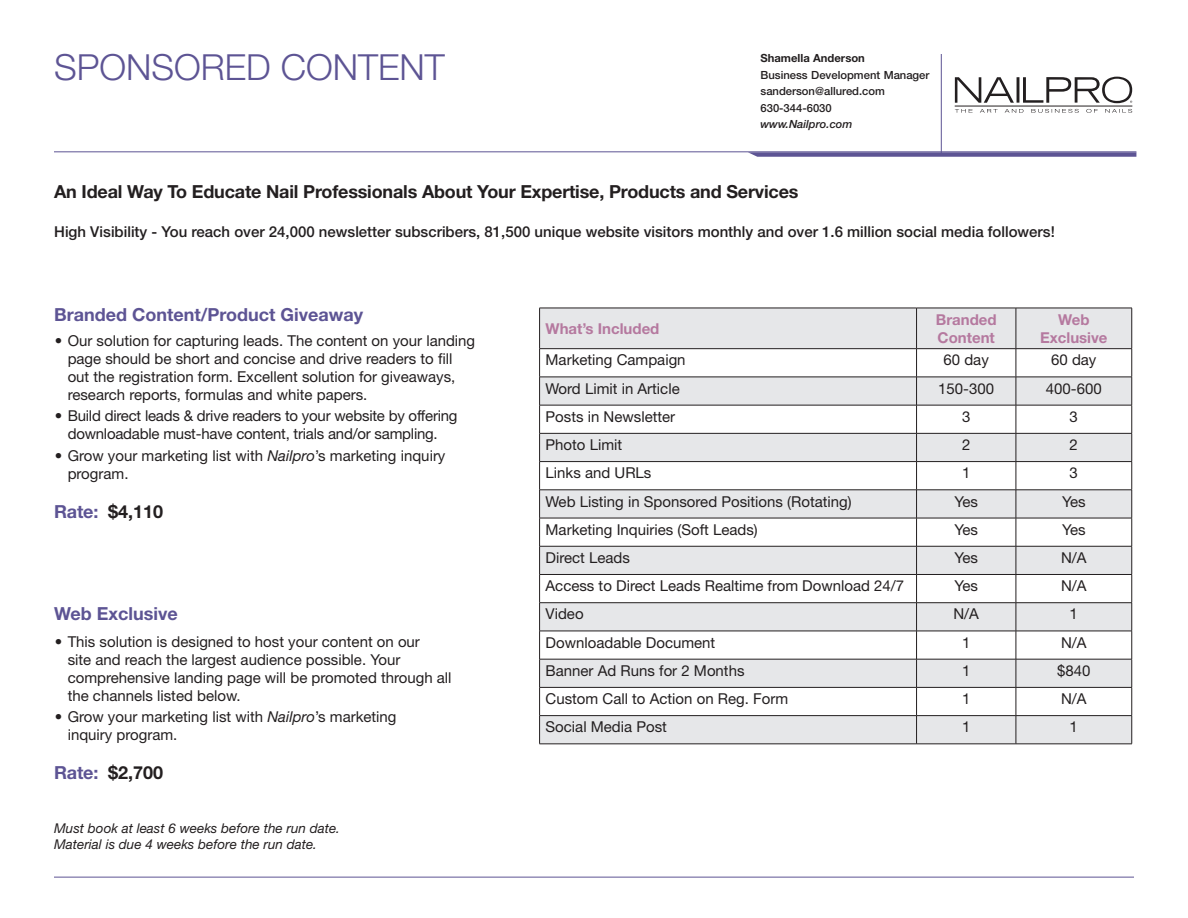
<style>
.page{position:relative;width:1188px;height:918px;background:#fff}
.page>*{position:absolute;margin:0;border:0;box-sizing:border-box;transform-origin:0 0}
.Category_Headline{font:300 36px "Helvetica Neue LT Std";color:#5d5494}
.Deck{font:700 18px "Helvetica Neue LT Std";letter-spacing:-.01em;color:#231f20}
.t1{font:700 18px "Helvetica Neue LT Std";color:#5d5494}
.t2{font:15px/18px "Helvetica Neue LT Std";color:#231f20}
.Deck-2{font:500 15px "Helvetica Neue LT Std";color:#231f20}
.t3{font:700 15px "Helvetica Neue LT Std";color:#b5799f}
.t4{font:italic 13.5px/16.5px "Helvetica Neue LT Std";color:#231f20}
.Sales_Rep_Info{font:500 11.25px "Helvetica Neue LT Std";color:#231f20}
.Sales_Rep_Name{font:700 11.25px "Helvetica Neue LT Std";color:#231f20}
.Sales_Website{font:italic 500 11.25px "Helvetica Neue LT Std";color:#231f20}
.s1{font-style:italic}
.s2{color:#5d5494}
</style>
<div class="page">
<hr style="left:941px;top:54px;width:1px;height:101px;background:#5d5494">
<hr style="left:54px;top:877px;width:1080px;height:1px;background:#5d5494">
<hr style="left:54px;top:151px;width:1082px;height:1px;background:#5d5494">
<svg style="left:748px;top:152px;width:388px;height:5px;background:#6d649e"></svg>
<svg style="left:955px;top:109px;width:18px;height:4px"></svg>
<svg style="left:980px;top:109px;width:18px;height:4px"></svg>
<svg style="left:1005px;top:109px;width:18px;height:4px"></svg>
<svg style="left:1031px;top:109px;width:48px;height:4px"></svg>
<svg style="left:1086px;top:109px;width:12px;height:4px"></svg>
<svg style="left:1105px;top:109px;width:27px;height:4px"></svg>
<svg style="left:955px;top:77px;width:59px;height:26px"></svg>
<hr style="left:1017px;top:77px;width:2px;height:26px;background:#231f20">
<hr style="left:955px;top:106px;width:177px;height:1px;background:#231f20">
<svg style="left:1023px;top:77px;width:109px;height:26px"></svg>
<svg style="left:540px;top:309px;width:592px;height:435px;fill:#e6e7e9"></svg>
<hr style="left:539px;top:308px;width:378px;height:1px;background:#231f20">
<hr style="left:539px;top:308px;width:1px;height:40px;background:#231f20">
<hr style="left:917px;top:308px;width:99px;height:1px;background:#231f20">
<hr style="left:916px;top:308px;width:1px;height:40px;background:#231f20">
<hr style="left:1016px;top:308px;width:116px;height:1px;background:#231f20">
<hr style="left:1016px;top:308px;width:1px;height:40px;background:#231f20">
<hr style="left:1132px;top:308px;width:1px;height:40px;background:#231f20">
<hr style="left:539px;top:348px;width:378px;height:1px;background:#231f20">
<hr style="left:917px;top:348px;width:99px;height:1px;background:#231f20">
<hr style="left:1016px;top:348px;width:116px;height:1px;background:#231f20">
<hr style="left:539px;top:744px;width:378px;height:1px;background:#231f20">
<hr style="left:917px;top:744px;width:99px;height:1px;background:#231f20">
<hr style="left:1016px;top:744px;width:116px;height:1px;background:#231f20">
<hr style="left:539px;top:377px;width:378px;height:1px;background:#231f20">
<hr style="left:917px;top:377px;width:99px;height:1px;background:#231f20">
<hr style="left:1016px;top:377px;width:116px;height:1px;background:#231f20">
<hr style="left:539px;top:405px;width:378px;height:1px;background:#231f20">
<hr style="left:917px;top:405px;width:99px;height:1px;background:#231f20">
<hr style="left:1016px;top:405px;width:116px;height:1px;background:#231f20">
<hr style="left:539px;top:433px;width:378px;height:1px;background:#231f20">
<hr style="left:917px;top:433px;width:99px;height:1px;background:#231f20">
<hr style="left:1016px;top:433px;width:116px;height:1px;background:#231f20">
<hr style="left:539px;top:461px;width:378px;height:1px;background:#231f20">
<hr style="left:917px;top:461px;width:99px;height:1px;background:#231f20">
<hr style="left:1016px;top:461px;width:116px;height:1px;background:#231f20">
<hr style="left:539px;top:490px;width:378px;height:1px;background:#231f20">
<hr style="left:917px;top:490px;width:99px;height:1px;background:#231f20">
<hr style="left:1016px;top:490px;width:116px;height:1px;background:#231f20">
<hr style="left:539px;top:518px;width:378px;height:1px;background:#231f20">
<hr style="left:917px;top:518px;width:99px;height:1px;background:#231f20">
<hr style="left:1016px;top:518px;width:116px;height:1px;background:#231f20">
<hr style="left:539px;top:546px;width:378px;height:1px;background:#231f20">
<hr style="left:917px;top:546px;width:99px;height:1px;background:#231f20">
<hr style="left:1016px;top:546px;width:116px;height:1px;background:#231f20">
<hr style="left:539px;top:574px;width:378px;height:1px;background:#231f20">
<hr style="left:917px;top:574px;width:99px;height:1px;background:#231f20">
<hr style="left:1016px;top:574px;width:116px;height:1px;background:#231f20">
<hr style="left:539px;top:602px;width:378px;height:1px;background:#231f20">
<hr style="left:917px;top:602px;width:99px;height:1px;background:#231f20">
<hr style="left:1016px;top:602px;width:116px;height:1px;background:#231f20">
<hr style="left:539px;top:631px;width:378px;height:1px;background:#231f20">
<hr style="left:917px;top:631px;width:99px;height:1px;background:#231f20">
<hr style="left:1016px;top:631px;width:116px;height:1px;background:#231f20">
<hr style="left:539px;top:659px;width:378px;height:1px;background:#231f20">
<hr style="left:917px;top:659px;width:99px;height:1px;background:#231f20">
<hr style="left:1016px;top:659px;width:116px;height:1px;background:#231f20">
<hr style="left:539px;top:687px;width:378px;height:1px;background:#231f20">
<svg style="left:539px;top:349px;width:1px;height:395px"></svg>
<hr style="left:917px;top:687px;width:99px;height:1px;background:#231f20">
<svg style="left:916px;top:349px;width:1px;height:395px"></svg>
<hr style="left:1016px;top:687px;width:116px;height:1px;background:#231f20">
<svg style="left:1016px;top:349px;width:1px;height:395px"></svg>
<svg style="left:1132px;top:349px;width:1px;height:395px"></svg>
<hr style="left:539px;top:715px;width:378px;height:1px;background:#231f20">
<hr style="left:917px;top:715px;width:99px;height:1px;background:#231f20">
<hr style="left:1016px;top:715px;width:116px;height:1px;background:#231f20">
<p class="Category_Headline" style="left:54px;top:45px;width:392px">SPONSORED CONTENT</p>
<p class="Sales_Rep_Name" style="left:760px;top:51px;width:106px">Shamella Anderson</p>
<p class="Sales_Rep_Info" style="left:761px;top:68px;width:171px">Business Development Manager</p>
<p class="Sales_Rep_Info" style="left:761px;top:84px;width:126px">sanderson@allured.com</p>
<p class="Sales_Rep_Info" style="left:761px;top:101px;width:73px">630-344-6030</p>
<p class="Sales_Website" style="left:761px;top:117px;width:94px">www.Nailpro.com</p>
<p class="Deck" style="left:54px;top:180px;width:746px">An Ideal Way To Educate Nail Professionals About Your Expertise, Products and Services</p>
<p class="Deck-2" style="left:54px;top:222px;width:1002px">High Visibility - You reach over 24,000 newsletter subscribers, 81,500 unique website visitors monthly and over 1.6 million social media followers!</p>
<p class="t1" style="left:54px;top:303px;width:311px">Branded Content/Product Giveaway</p>
<p class="t2" style="left:68px;top:332px;width:409px;text-indent:-13px">• Our solution for capturing leads. The content on your landing page should be short and concise and drive readers to fill out the registration form. Excellent solution for giveaways, research reports, formulas and white papers.</p>
<p class="t2" style="left:55px;top:407px;width:404px;text-align:center">• Build direct leads &amp; drive readers to your website by offering downloadable must-have content, trials and/or sampling.</p>
<p class="t2" style="left:68px;top:446px;width:379px;text-indent:-13px">• Grow your marketing list with <span class="s1">Nailpro</span>’s marketing inquiry program.</p>
<p class="Deck" style="left:54px;top:500px;width:110px"><span class="s2">Rate:</span> $4,110</p>
<p class="t1" style="left:54px;top:602px;width:125px">Web Exclusive</p>
<p class="t2" style="left:68px;top:632px;width:385px;text-indent:-13px">• This solution is designed to host your content on our<br>site and reach the largest audience possible. Your comprehensive landing page will be promoted through all the channels listed below.</p>
<p class="t2" style="left:68px;top:708px;width:330px;text-indent:-13px">• Grow your marketing list with <span class="s1">Nailpro</span>’s marketing inquiry program.</p>
<p class="Deck" style="left:54px;top:762px;width:110px"><span class="s2">Rate:</span> $2,700</p>
<p class="t4" style="left:54px;top:819px;width:287px">Must book at least 6 weeks before the run date.<br>Material is due 4 weeks before the run date.</p>
<p class="t3" style="left:546px;top:319px;width:115px">What’s Included</p>
<p class="t3" style="left:936px;top:310px;width:62px">Branded</p>
<p class="t3" style="left:938px;top:328px;width:59px">Content</p>
<p class="t3" style="left:1058px;top:310px;width:33px">Web</p>
<p class="t3" style="left:1040px;top:328px;width:69px">Exclusive</p>
<p class="t2" style="left:546px;top:351px;width:142px">Marketing Campaign</p>
<p class="t2" style="left:944px;top:351px;width:47px">60 day</p>
<p class="t2" style="left:1051px;top:351px;width:47px">60 day</p>
<p class="t2" style="left:546px;top:379px;width:136px">Word Limit in Article</p>
<p class="t2" style="left:938px;top:379px;width:57px">150-300</p>
<p class="t2" style="left:1046px;top:379px;width:57px">400-600</p>
<p class="t2" style="left:546px;top:407px;width:131px">Posts in Newsletter</p>
<p class="t2" style="left:962px;top:407px;width:10px">3</p>
<p class="t2" style="left:1070px;top:407px;width:10px">3</p>
<p class="t2" style="left:546px;top:436px;width:78px">Photo Limit</p>
<p class="t2" style="left:962px;top:436px;width:10px">2</p>
<p class="t2" style="left:1070px;top:436px;width:10px">2</p>
<p class="t2" style="left:546px;top:464px;width:107px">Links and URLs</p>
<p class="t2" style="left:962px;top:464px;width:10px">1</p>
<p class="t2" style="left:1070px;top:464px;width:10px">3</p>
<p class="t2" style="left:546px;top:492px;width:308px">Web Listing in Sponsored Positions (Rotating)</p>
<p class="t2" style="left:954px;top:492px;width:25px">Yes</p>
<p class="t2" style="left:1062px;top:492px;width:25px">Yes</p>
<p class="t2" style="left:546px;top:520px;width:214px">Marketing Inquiries (Soft Leads)</p>
<p class="t2" style="left:954px;top:520px;width:25px">Yes</p>
<p class="t2" style="left:1062px;top:520px;width:25px">Yes</p>
<p class="t2" style="left:546px;top:548px;width:86px">Direct Leads</p>
<p class="t2" style="left:954px;top:548px;width:25px">Yes</p>
<p class="t2" style="left:1061px;top:548px;width:27px">N/A</p>
<p class="t2" style="left:546px;top:577px;width:360px">Access to Direct Leads Realtime from Download 24/7</p>
<p class="t2" style="left:954px;top:577px;width:25px">Yes</p>
<p class="t2" style="left:1061px;top:577px;width:27px">N/A</p>
<p class="t2" style="left:546px;top:605px;width:40px">Video</p>
<p class="t2" style="left:953px;top:605px;width:27px">N/A</p>
<p class="t2" style="left:1070px;top:605px;width:10px">1</p>
<p class="t2" style="left:546px;top:633px;width:171px">Downloadable Document</p>
<p class="t2" style="left:962px;top:633px;width:10px">1</p>
<p class="t2" style="left:1061px;top:633px;width:27px">N/A</p>
<p class="t2" style="left:546px;top:661px;width:200px">Banner Ad Runs for 2 Months</p>
<p class="t2" style="left:962px;top:661px;width:10px">1</p>
<p class="t2" style="left:1057px;top:661px;width:35px">$840</p>
<p class="t2" style="left:546px;top:690px;width:244px">Custom Call to Action on Reg. Form</p>
<p class="t2" style="left:962px;top:690px;width:10px">1</p>
<p class="t2" style="left:1061px;top:690px;width:27px">N/A</p>
<p class="t2" style="left:546px;top:718px;width:123px">Social Media Post</p>
<p class="t2" style="left:962px;top:718px;width:10px">1</p>
<p class="t2" style="left:1070px;top:718px;width:10px">1</p>
</div>
